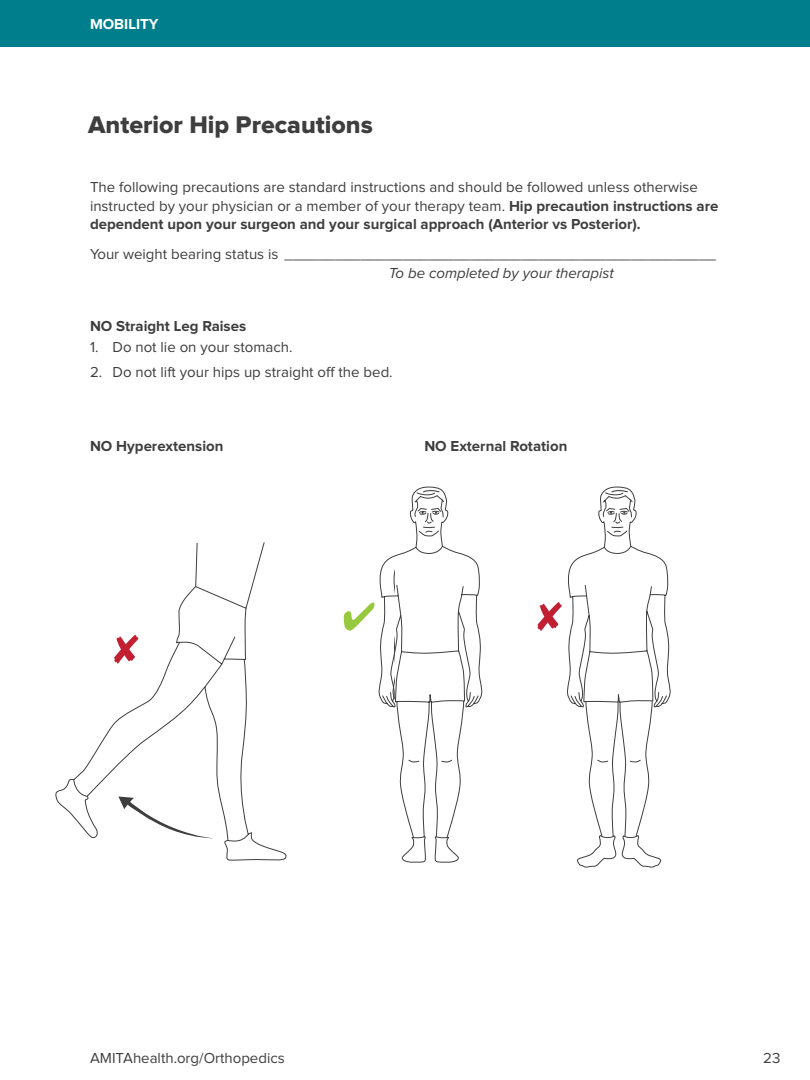
<style>
.page{position:relative;width:810px;height:1080px;background:#fff}
.page>*{position:absolute;margin:0;border:0;box-sizing:border-box;transform-origin:0 0}
.Section_Head{font:25px "Proxima Nova Extrabld";color:#3e3e3f}
.Text{font:15px/18.8px "Proxima Nova";color:#3e3e3f}
.Sub_Subhead{font:15px "Proxima Nova";color:#3e3e3f}
.Sub_Subhead-2{font:700 15px "Proxima Nova";color:#3e3e3f}
.Text-2{font:italic 15px "Proxima Nova";color:#3e3e3f}
.Text-3{font:700 15px "Proxima Nova";color:#fff}
.s1{font-weight:700}
</style>
<div class="page">
<svg style="left:378px;top:486px;width:259px;height:377px"></svg>
<svg style="left:602px;top:490px;width:32px;height:47px"></svg>
<svg style="left:195px;top:542px;width:70px;height:44px"></svg>
<svg style="left:55px;top:586px;width:232px;height:275px"></svg>
<svg style="left:118px;top:797px;width:96px;height:42px"></svg>
<svg style="left:392px;top:486px;width:2px;height:377px"></svg>
<div style="left:0;top:0;width:810px;height:46px;background:#007e8c"></div>
<svg style="left:114px;top:635px;width:25px;height:29px"></svg>
<svg style="left:537px;top:545px;width:134px;height:323px"></svg>
<svg style="left:344px;top:602px;width:30px;height:29px"></svg>
<p class="Text-3" style="left:90px;top:17px;width:70px">MOBILITY</p>
<p class="Section_Head" style="left:88px;top:113px;width:286px">Anterior Hip Precautions</p>
<p class="Text" style="left:90px;top:178px;width:630px">The following precautions are standard instructions and should be followed unless otherwise instructed by your physician or a member of your therapy team. <span class="s1">Hip precaution instructions are dependent upon your surgeon and your surgical approach (Anterior vs Posterior).</span></p>
<p class="Sub_Subhead" style="left:90px;top:247px;width:628px">Your weight bearing status is ___________________________________________________</p>
<p class="Text-2" style="left:389px;top:266px;width:227px">To be completed by your therapist</p>
<p class="Sub_Subhead-2" style="left:90px;top:319px;width:158px">NO Straight Leg Raises</p>
<p class="Text" style="left:90px;top:339px;width:204px">1. Do not lie on your stomach.</p>
<p class="Text" style="left:90px;top:363px;width:304px">2. Do not lift your hips up straight off the bed.</p>
<p class="Sub_Subhead-2" style="left:90px;top:439px;width:135px">NO Hyperextension</p>
<p class="Sub_Subhead-2" style="left:424px;top:439px;width:145px">NO External Rotation</p>
<p class="Text" style="left:90px;top:1050px;width:196px">AMITAhealth.org/Orthopedics</p>
<p class="Text" style="left:763px;top:1050px;width:19px">23</p>
</div>
